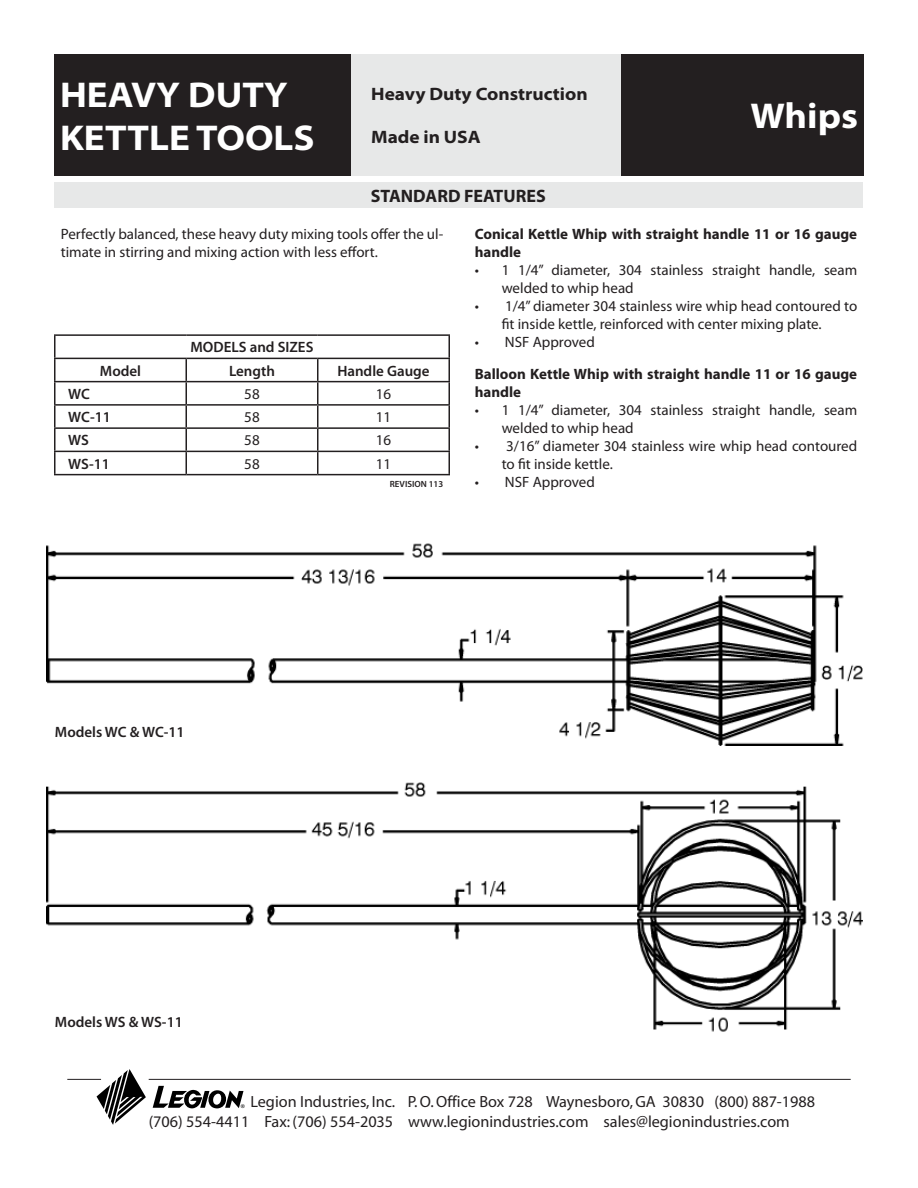
<style>
.page{position:relative;width:918px;height:1188px;background:#fff}
.page>*{position:absolute;margin:0;border:0;box-sizing:border-box;transform-origin:0 0}
.t1{font:700 semi-expanded 36px/43.2px "Myriad Pro";color:#fff}
.t2{font:700 semi-expanded 18px "Myriad Pro";color:#231f20}
.t3{font:700 18px "Myriad Pro";color:#231f20}
.t4{font:16.2px/20.5px "Myriad";color:#231f20}
.t5{font:15px/18px "Myriad Pro";color:#231f20}
.t6{font:700 15px/18px "Myriad Pro";color:#231f20}
.t7{font:600 15px "Myriad Pro";color:#231f20}
.t8{font:600 9px "Myriad Pro";color:#231f20}
.t9{font:700 5.4px "Times";color:#000}
</style>
<div class="page">
<svg style="left:153px;top:1086px;width:91px;height:23px"></svg>
<svg style="left:97px;top:1069px;width:49px;height:56px"></svg>
<hr style="left:149px;top:1079px;width:702px;height:1px;background:#231f20">
<hr style="left:67px;top:1079px;width:34px;height:1px;background:#231f20">
<div style="left:54px;top:54px;width:297px;height:122px;background:#231f20"></div>
<div style="left:351px;top:54px;width:270px;height:122px;background:#e7e8e8"></div>
<div style="left:621px;top:54px;width:243px;height:122px;background:#231f20"></div>
<div style="left:54px;top:182px;width:808px;height:26px;background:#e7e8e8"></div>
<hr style="left:54px;top:334px;width:132px;height:2px;background:#231f20">
<hr style="left:54px;top:336px;width:2px;height:22px;background:#231f20">
<hr style="left:186px;top:334px;width:132px;height:2px;background:#231f20">
<hr style="left:318px;top:334px;width:132px;height:2px;background:#231f20">
<hr style="left:448px;top:336px;width:2px;height:22px;background:#231f20">
<hr style="left:54px;top:358px;width:132px;height:1px;background:#231f20">
<hr style="left:54px;top:359px;width:2px;height:22px;background:#231f20">
<hr style="left:186px;top:358px;width:132px;height:1px;background:#231f20">
<hr style="left:318px;top:358px;width:132px;height:1px;background:#231f20">
<hr style="left:448px;top:359px;width:2px;height:22px;background:#231f20">
<hr style="left:54px;top:381px;width:132px;height:1px;background:#231f20">
<hr style="left:54px;top:382px;width:2px;height:22px;background:#231f20">
<hr style="left:186px;top:381px;width:132px;height:1px;background:#231f20">
<hr style="left:318px;top:381px;width:132px;height:1px;background:#231f20">
<hr style="left:448px;top:382px;width:2px;height:22px;background:#231f20">
<hr style="left:54px;top:404px;width:132px;height:2px;background:#231f20">
<hr style="left:54px;top:406px;width:2px;height:21px;background:#231f20">
<hr style="left:186px;top:404px;width:132px;height:2px;background:#231f20">
<hr style="left:318px;top:404px;width:132px;height:2px;background:#231f20">
<hr style="left:448px;top:406px;width:2px;height:21px;background:#231f20">
<hr style="left:54px;top:427px;width:132px;height:2px;background:#231f20">
<hr style="left:54px;top:429px;width:2px;height:22px;background:#231f20">
<hr style="left:186px;top:427px;width:132px;height:2px;background:#231f20">
<hr style="left:318px;top:427px;width:132px;height:2px;background:#231f20">
<hr style="left:448px;top:429px;width:2px;height:22px;background:#231f20">
<hr style="left:54px;top:451px;width:132px;height:1px;background:#231f20">
<hr style="left:54px;top:452px;width:2px;height:22px;background:#231f20">
<hr style="left:186px;top:451px;width:132px;height:1px;background:#231f20">
<svg style="left:186px;top:359px;width:1px;height:115px"></svg>
<hr style="left:318px;top:451px;width:132px;height:1px;background:#231f20">
<svg style="left:317px;top:359px;width:1px;height:115px"></svg>
<hr style="left:448px;top:452px;width:2px;height:22px;background:#231f20">
<hr style="left:54px;top:474px;width:132px;height:1px;background:#231f20">
<hr style="left:186px;top:474px;width:132px;height:1px;background:#231f20">
<hr style="left:318px;top:474px;width:132px;height:1px;background:#231f20">
<img style="left:46px;top:543px;width:817px;height:202px">
<img style="left:46px;top:782px;width:817px;height:250px">
<h1 class="t1" style="left:60px;top:73px;width:256px">HEAVY DUTY<br>KETTLE TOOLS</h1>
<p class="t2" style="left:371px;top:84px;width:218px">Heavy Duty Construction</p>
<p class="t2" style="left:371px;top:127px;width:111px">Made in USA</p>
<h1 class="t1" style="left:751px;top:95px;width:109px">Whips</h1>
<p class="t3" style="left:371px;top:186px;width:176px">STANDARD FEATURES</p>
<p class="t5" style="left:61px;top:225px;width:384px">Perfectly balanced, these heavy duty mixing tools offer the ul&shy;timate in stirring and mixing action with less effort.</p>
<p class="t6" style="left:475px;top:225px;width:384px">Conical Kettle Whip with straight handle 11 or 16 gauge handle</p>
<p class="t5" style="left:502px;top:261px;width:357px;text-indent:-27px">• 1 1/4” diameter, 304 stainless straight handle, seam welded to whip head</p>
<p class="t5" style="left:475px;top:297px;width:384px;text-align:center">• 1/4” diameter 304 stainless wire whip head contoured to fit inside kettle, reinforced with center mixing plate.</p>
<p class="t7" style="left:191px;top:339px;width:124px">MODELS and SIZES</p>
<p class="t5" style="left:475px;top:333px;width:122px">• NSF Approved</p>
<p class="t7" style="left:100px;top:362px;width:43px">Model</p>
<p class="t7" style="left:229px;top:362px;width:47px">Length</p>
<p class="t7" style="left:337px;top:362px;width:94px">Handle Gauge</p>
<p class="t7" style="left:68px;top:386px;width:23px">WC</p>
<p class="t5" style="left:244px;top:385px;width:17px">58</p>
<p class="t5" style="left:376px;top:385px;width:17px">16</p>
<p class="t7" style="left:68px;top:409px;width:44px">WC-11</p>
<p class="t5" style="left:244px;top:408px;width:17px">58</p>
<p class="t5" style="left:376px;top:408px;width:17px">11</p>
<p class="t7" style="left:68px;top:432px;width:22px">WS</p>
<p class="t5" style="left:244px;top:432px;width:17px">58</p>
<p class="t5" style="left:376px;top:432px;width:17px">16</p>
<p class="t7" style="left:68px;top:455px;width:43px">WS-11</p>
<p class="t5" style="left:244px;top:455px;width:17px">58</p>
<p class="t5" style="left:376px;top:455px;width:17px">11</p>
<p class="t8" style="left:390px;top:479px;width:55px">REVISION 113</p>
<p class="t6" style="left:475px;top:366px;width:384px">Balloon Kettle Whip with straight handle 11 or 16 gauge handle</p>
<p class="t5" style="left:502px;top:402px;width:357px;text-indent:-27px">• 1 1/4” diameter, 304 stainless straight handle, seam welded to whip head</p>
<p class="t5" style="left:502px;top:438px;width:357px;text-indent:-27px">• 3/16” diameter 304 stainless wire whip head contoured to fit inside kettle.</p>
<p class="t5" style="left:475px;top:474px;width:122px">• NSF Approved</p>
<p class="t7" style="left:55px;top:724px;width:131px">Models WC &amp; WC-11</p>
<p class="t7" style="left:55px;top:1013px;width:129px">Models WS &amp; WS-11</p>
<p class="t4" style="left:149px;top:1092px;width:668px;text-indent:102px">Legion Industries, Inc. P. O. Office Box 728 Waynesboro, GA 30830 (800) 887-1988 (706) 554-4411 Fax: (706) 554-2035 www.legionindustries.com sales@legionindustries.com</p>
<p class="t9" style="left:241px;top:1103px;width:6px">®</p>
</div>
